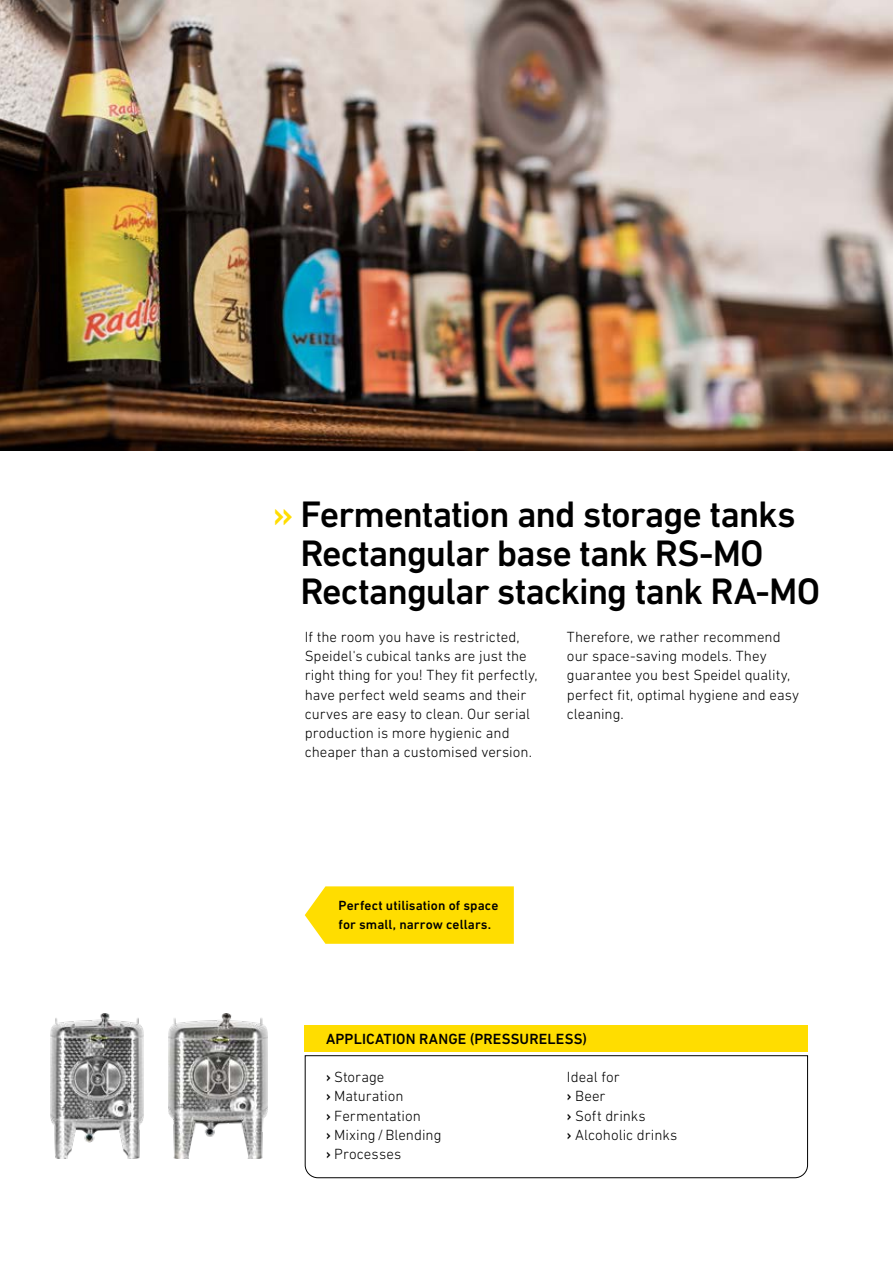
<style>
.page{position:relative;width:893px;height:1263px;background:#fff}
.page>*{position:absolute;margin:0;border:0;box-sizing:border-box;transform-origin:0 0}
.t1{font:500 37.5px/38.2px "DIN Next LT Pro";letter-spacing:-.03em;color:#000}
.t2{font:300 15px/19.2px "DIN Next LT Pro";color:#000}
.t3{font:500 15px "DIN Next LT Pro";letter-spacing:.01em;color:#000}
.t4{font:500 13.5px/19.2px "DIN Next LT Pro";letter-spacing:.005em;color:#000}
.s1{color:#fd0}
.s2{font-weight:500}
</style>
<div class="page">
<div style="left:305px;top:1025px;width:503px;height:26px;background:#fd0"></div>
<svg style="left:304px;top:1055px;width:504px;height:123px"></svg>
<img style="left:51px;top:1014px;width:93px;height:145px">
<img style="left:168px;top:1014px;width:99px;height:145px">
<img style="left:0;top:0;width:893px;height:451px">
<svg style="left:305px;top:886px;width:209px;height:58px"></svg>
<h1 class="t1" style="left:300px;top:495px;width:521px;text-indent:-28px"><span class="s1">»</span> Fermentation and storage tanks<br>Rectangular base tank RS-MO<br>Rectangular stacking tank RA-MO</h1>
<p class="t2" style="left:305px;top:627px;width:234px">If the room you have is restricted, Speidel's cubical tanks are just the right thing for you! They fit perfectly, have perfect weld seams and their curves are easy to clean. Our serial production is more hygienic and cheaper than a customised version.</p>
<p class="t2" style="left:567px;top:627px;width:234px">Therefore, we rather recommend our space-saving models. They guarantee you best Speidel quality, perfect fit, optimal hygiene and easy cleaning.</p>
<p class="t4" style="left:338px;top:896px;width:161px">Perfect utilisation of space for small, narrow cellars.</p>
<p class="t3" style="left:326px;top:1030px;width:262px">APPLICATION RANGE (PRESSURELESS)</p>
<p class="t2" style="left:326px;top:1067px;width:117px"><span class="s2">›</span> Storage<br><span class="s2">›</span> Maturation<br><span class="s2">›</span> Fermentation<br><span class="s2">›</span> Mixing/Blending <span class="s2">›</span> Processes</p>
<p class="t2" style="left:567px;top:1067px;width:112px">Ideal for<br><span class="s2">›</span> Beer<br><span class="s2">›</span> Soft drinks<br><span class="s2">›</span> Alcoholic drinks</p>
</div>
